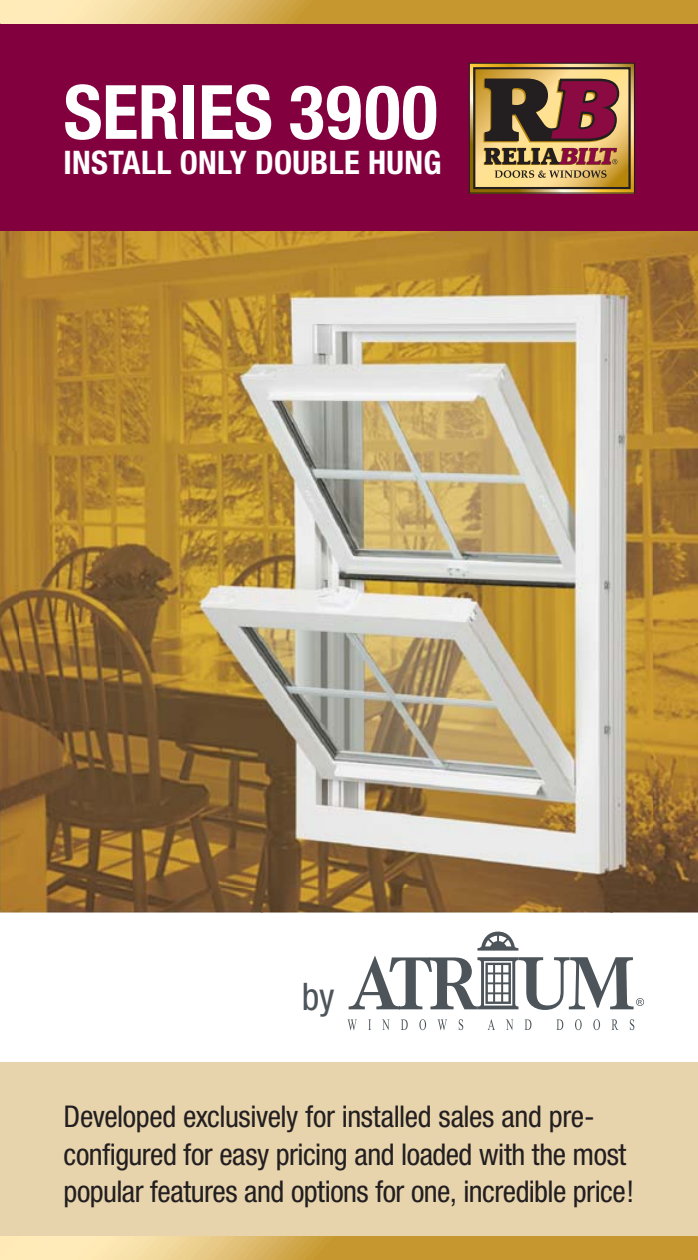
<style>
.page{position:relative;width:698px;height:1260px;background:#fff}
.page>*{position:absolute;margin:0;border:0;box-sizing:border-box;transform-origin:0 0}
.t1{font:700 condensed 75px "Helvetica Neue";letter-spacing:-.005em;color:#fff}
.t2{font:condensed 38px "Helvetica Neue";color:#4d555b}
.t3{font:700 condensed 32.5px "Helvetica Neue";letter-spacing:.01em;color:#fff}
.t4{font:condensed 30px/37.5px "Helvetica Neue";letter-spacing:-.015em;color:#231f20}
</style>
<div class="page">
<div style="left:0;top:1062px;width:698px;height:176px;background:#e7d4ad"></div>
<img style="left:0;top:230px;width:261px;height:683px">
<img style="left:261px;top:230px;width:437px;height:116px">
<img style="left:612px;top:346px;width:86px;height:567px">
<img style="left:261px;top:887px;width:351px;height:26px">
<img style="left:0;top:452px;width:19px;height:349px">
<div style="left:0;top:0;width:698px;height:230px;background:#83003f"></div>
<svg style="left:0;top:0;width:698px;height:23px;background:#d6af58"></svg>
<svg style="left:468px;top:63px;width:167px;height:131px;background:#9e764e"></svg>
<img style="left:181px;top:277px;width:471px;height:610px">
<svg style="left:0;top:1237px;width:698px;height:23px;background:#d8b25c"></svg>
<svg style="left:347px;top:1019px;width:10px;height:11px"></svg>
<svg style="left:368px;top:1019px;width:3px;height:11px"></svg>
<svg style="left:382px;top:1019px;width:7px;height:11px"></svg>
<svg style="left:401px;top:1019px;width:6px;height:11px"></svg>
<svg style="left:419px;top:1019px;width:7px;height:11px"></svg>
<svg style="left:437px;top:1019px;width:10px;height:11px"></svg>
<svg style="left:458px;top:1019px;width:5px;height:11px"></svg>
<svg style="left:487px;top:1019px;width:8px;height:11px"></svg>
<svg style="left:506px;top:1019px;width:7px;height:11px"></svg>
<svg style="left:524px;top:1019px;width:7px;height:11px"></svg>
<svg style="left:556px;top:1019px;width:7px;height:11px"></svg>
<svg style="left:575px;top:1019px;width:6px;height:11px"></svg>
<svg style="left:593px;top:1019px;width:7px;height:11px"></svg>
<svg style="left:611px;top:1019px;width:7px;height:11px"></svg>
<svg style="left:629px;top:1019px;width:5px;height:11px"></svg>
<svg style="left:348px;top:932px;width:296px;height:78px"></svg>
<h1 class="t1" style="left:64px;top:85px;width:375px">SERIES 3900</h1>
<p class="t3" style="left:64px;top:151px;width:379px">INSTALL ONLY DOUBLE HUNG</p>
<p class="t2" style="left:302px;top:983px;width:34px">by</p>
<p class="t4" style="left:64px;top:1102px;width:572px">Developed exclusively for installed sales and pre&shy;configured for easy pricing and loaded with the most popular features and options for one, incredible price!</p>
</div>
